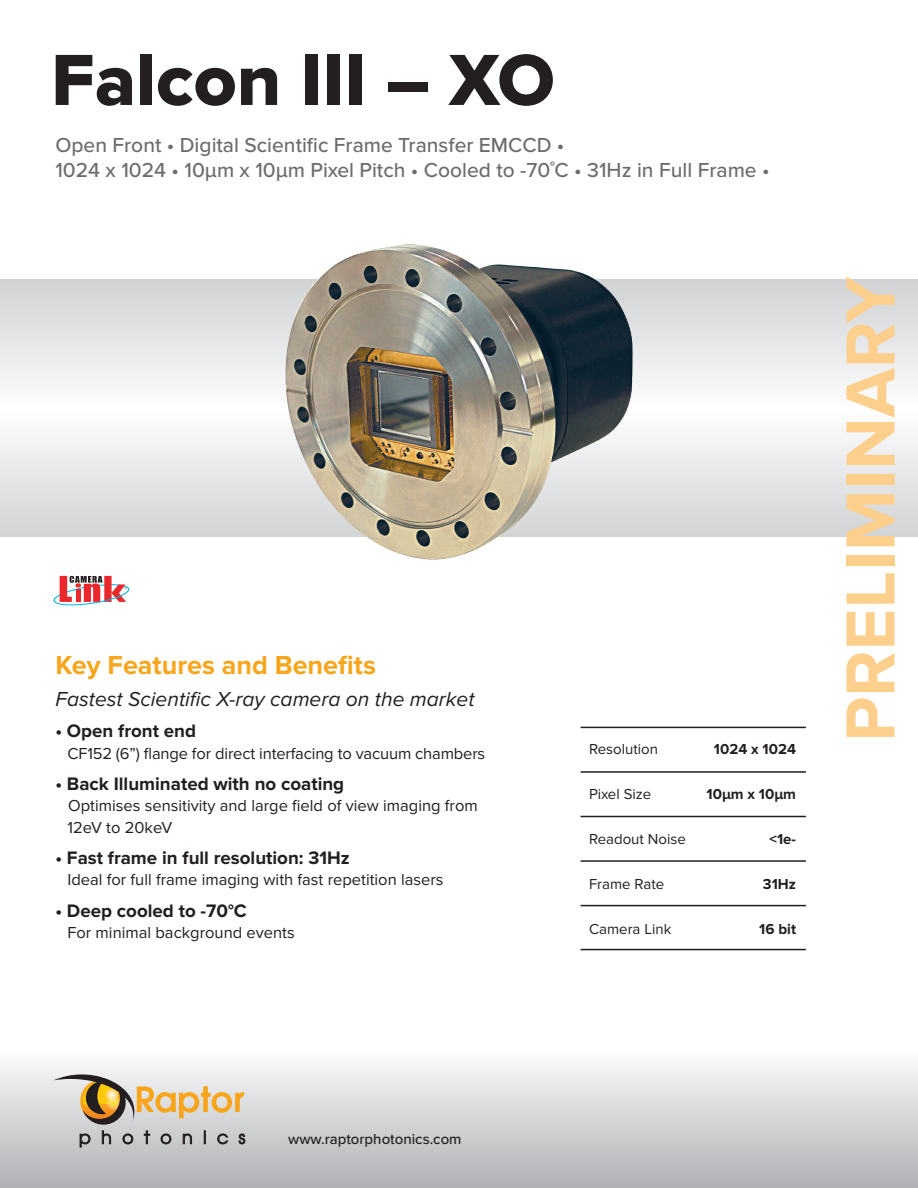
<style>
.page{position:relative;width:918px;height:1188px;background:#fff}
.page>*{position:absolute;margin:0;border:0;box-sizing:border-box;transform-origin:0 0}
.t1{font:75px "Proxima Nova Extrabld";color:#231f20}
.t2{font:700 72px "Proxima Nova";color:#fdcf8c}
.t3{font:700 27px "Proxima Nova";color:#f9a51b}
.t4{font:500 21px "Proxima Nova";color:#6c6d70}
.t5{font:italic 21px "Proxima Nova";color:#231f20}
.t6{font:700 18.75px "Proxima Nova";color:#231f20}
.t7{font:16.5px "Proxima Nova";color:#231f20}
.t8{font:15px "Proxima Nova";color:#231f20}
.t9{font:700 15px "Proxima Nova";color:#231f20}
.t10{font:500 15px "Proxima Nova";color:#231f20}
</style>
<div class="page">
<div style="left:0;top:1049px;width:918px;height:139px;background:linear-gradient(to bottom,#fdfdfe,#afb0b4)"></div>
<svg style="left:0;top:279px;width:918px;height:258px"></svg>
<svg style="left:53px;top:576px;width:77px;height:30px"></svg>
<svg style="left:80px;top:1131px;width:165px;height:16px;background:#ababad"></svg>
<svg style="left:54px;top:1074px;width:190px;height:51px;background:#d0bfa4"></svg>
<hr style="left:581px;top:727px;width:225px;height:1px;background:#231f20">
<hr style="left:581px;top:771px;width:225px;height:2px;background:#231f20">
<hr style="left:581px;top:816px;width:225px;height:1px;background:#231f20">
<hr style="left:581px;top:860px;width:225px;height:2px;background:#231f20">
<hr style="left:581px;top:905px;width:225px;height:1px;background:#231f20">
<hr style="left:581px;top:949px;width:225px;height:1px;background:#231f20">
<img style="left:279px;top:244px;width:360px;height:316px">
<p class="t1" style="left:51px;top:37px;width:505px">Falcon III – XO</p>
<p class="t4" style="left:55px;top:133px;width:511px">Open Front • Digital Scientific Frame Transfer EMCCD •</p>
<p class="t4" style="left:55px;top:158px;width:716px">1024 x 1024 • 10μm x 10μm Pixel Pitch • Cooled to -70˚C • 31Hz in Full Frame •</p>
<p class="t3" style="left:55px;top:650px;width:322px">Key Features and Benefits</p>
<p class="t5" style="left:55px;top:687px;width:421px">Fastest Scientific X-ray camera on the market</p>
<p class="t6" style="left:55px;top:720px;width:142px">• Open front end</p>
<p class="t7" style="left:67px;top:744px;width:419px">CF152 (6”) flange for direct interfacing to vacuum chambers</p>
<p class="t6" style="left:55px;top:773px;width:290px">• Back Illuminated with no coating</p>
<p class="t7" style="left:68px;top:796px;width:411px">Optimises sensitivity and large field of view imaging from</p>
<p class="t7" style="left:67px;top:818px;width:106px">12eV to 20keV</p>
<p class="t6" style="left:55px;top:847px;width:296px">• Fast frame in full resolution: 31Hz</p>
<p class="t7" style="left:67px;top:870px;width:378px">Ideal for full frame imaging with fast repetition lasers</p>
<p class="t6" style="left:55px;top:900px;width:193px">• Deep cooled to -70°C</p>
<p class="t7" style="left:67px;top:923px;width:229px">For minimal background events</p>
<p class="t8" style="left:589px;top:740px;width:70px">Resolution</p>
<p class="t9" style="left:714px;top:740px;width:84px">1024 x 1024</p>
<p class="t8" style="left:589px;top:785px;width:64px">Pixel Size</p>
<p class="t9" style="left:707px;top:785px;width:91px">10µm x 10µm</p>
<p class="t8" style="left:589px;top:830px;width:98px">Readout Noise</p>
<p class="t9" style="left:770px;top:830px;width:28px">&lt;1e-</p>
<p class="t8" style="left:589px;top:875px;width:77px">Frame Rate</p>
<p class="t9" style="left:763px;top:875px;width:35px">31Hz</p>
<p class="t8" style="left:589px;top:920px;width:84px">Camera Link</p>
<p class="t9" style="left:759px;top:920px;width:38px">16 bit</p>
<p class="t2" style="left:829px;top:742px;width:467px;rotate:-90deg">PRELIMINARY</p>
<p class="t10" style="left:288px;top:1130px;width:175px">www.raptorphotonics.com</p>
</div>
